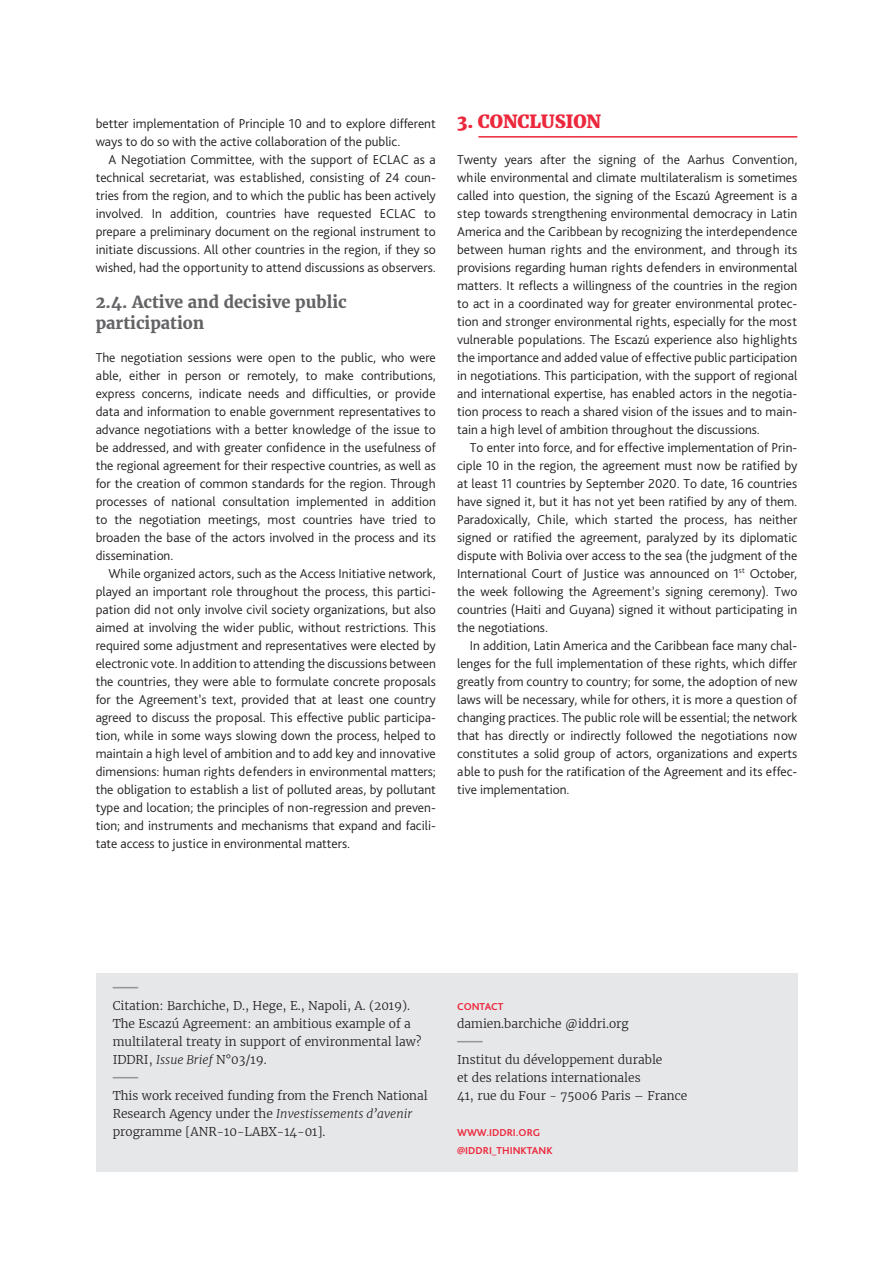
<style>
.page{position:relative;width:893px;height:1263px;background:#fff}
.page>*{position:absolute;margin:0;border:0;box-sizing:border-box;transform-origin:0 0}
.t1{font:900 18px "Merriweather";color:#ed283c}
.t2{font:700 16.5px/21px "Merriweather";color:#636366}
.t3{font:300 13.5px/18px "Bliss Pro";color:#231f20;text-align:justify}
.t4{font:300 12px/18px "Merriweather";color:#231f20}
.t5{font:700 10.5px/18px "Bliss Pro";color:#ed283c}
.s1{font-style:italic}
</style>
<div class="page">
<div style="left:96px;top:974px;width:701px;height:198px;background:#e6e7e9"></div>
<svg style="left:113px;top:987px;width:25px;height:1px"></svg>
<svg style="left:113px;top:1077px;width:25px;height:1px"></svg>
<svg style="left:457px;top:1041px;width:26px;height:1px"></svg>
<hr style="left:478px;top:136px;width:319px;height:2px;background:#ed283c">
<p class="t3" style="left:96px;top:114px;width:342px">better implementation of Principle 10 and to explore different ways to do so with the active collaboration of the public.</p>
<p class="t3" style="left:96px;top:150px;width:342px;text-indent:13px">A Negotiation Committee, with the support of ECLAC as a technical secretariat, was established, consisting of 24 coun&shy;tries from the region, and to which the public has been actively involved. In addition, countries have requested ECLAC to prepare a preliminary document on the regional instrument to initiate discussions. All other countries in the region, if they so wished, had the opportunity to attend discussions as observers.</p>
<p class="t2" style="left:96px;top:291px;width:253px">2.4. Active and decisive public participation</p>
<p class="t3" style="left:96px;top:348px;width:342px">The negotiation sessions were open to the public, who were able, either in person or remotely, to make contributions, express concerns, indicate needs and difficulties, or provide data and information to enable government representatives to advance negotiations with a better knowledge of the issue to be addressed, and with greater confidence in the usefulness of the regional agreement for their respective countries, as well as for the creation of common standards for the region. Through processes of national consultation implemented in addition to the negotiation meetings, most countries have tried to broaden the base of the actors involved in the process and its dissemination.</p>
<p class="t3" style="left:96px;top:564px;width:342px;text-indent:13px">While organized actors, such as the Access Initiative network, played an important role throughout the process, this partici&shy;pation did not only involve civil society organizations, but also aimed at involving the wider public, without restrictions. This required some adjustment and representatives were elected by electronic vote. In addition to attending the discussions between the countries, they were able to formulate concrete proposals for the Agreement’s text, provided that at least one country agreed to discuss the proposal. This effective public participa&shy;tion, while in some ways slowing down the process, helped to maintain a high level of ambition and to add key and innovative dimensions: human rights defenders in environmental matters; the obligation to establish a list of polluted areas, by pollutant type and location; the principles of non-regression and preven&shy;tion; and instruments and mechanisms that expand and facili&shy;tate access to justice in environmental matters.</p>
<h1 class="t1" style="left:457px;top:109px;width:146px">3. CONCLUSION</h1>
<p class="t3" style="left:457px;top:150px;width:342px">Twenty years after the signing of the Aarhus Convention, while environmental and climate multilateralism is sometimes called into question, the signing of the Escazú Agreement is a step towards strengthening environmental democracy in Latin America and the Caribbean by recognizing the interdependence between human rights and the environment, and through its provisions regarding human rights defenders in environmental matters. It reflects a willingness of the countries in the region to act in a coordinated way for greater environmental protec&shy;tion and stronger environmental rights, especially for the most vulnerable populations. The Escazú experience also highlights the importance and added value of effective public participation in negotiations. This participation, with the support of regional and international expertise, has enabled actors in the negotia&shy;tion process to reach a shared vision of the issues and to main&shy;tain a high level of ambition throughout the discussions.</p>
<p class="t3" style="left:457px;top:438px;width:342px;text-indent:13px">To enter into force, and for effective implementation of Prin&shy;ciple 10 in the region, the agreement must now be ratified by at least 11 countries by September 2020. To date, 16 countries have signed it, but it has not yet been ratified by any of them.<br>Paradoxically, Chile, which started the process, has neither signed or ratified the agreement, paralyzed by its diplomatic dispute with Bolivia over access to the sea (the judgment of the International Court of Justice was announced on 1<sup>st</sup> October, the week following the Agreement’s signing ceremony). Two countries (Haiti and Guyana) signed it without participating in the negotiations.</p>
<p class="t3" style="left:457px;top:636px;width:342px;text-indent:13px">In addition, Latin America and the Caribbean face many chal&shy;lenges for the full implementation of these rights, which differ greatly from country to country; for some, the adoption of new laws will be necessary, while for others, it is more a question of changing practices. The public role will be essential; the network that has directly or indirectly followed the negotiations now constitutes a solid group of actors, organizations and experts able to push for the ratification of the Agreement and its effec&shy;tive implementation.</p>
<p class="t4" style="left:113px;top:996px;width:310px">Citation: Barchiche, D., Hege, E., Napoli, A. (2019).<br>The Escazú Agreement: an ambitious example of a multilateral treaty in support of environmental law?<br>IDDRI, <span class="s1">Issue Brief</span> N°03/19.</p>
<p class="t4" style="left:113px;top:1086px;width:316px">This work received funding from the French National<br>Research Agency under the <span class="s1">Investissements d’avenir </span>programme [ANR-10-LABX-14-01].</p>
<p class="t5" style="left:457px;top:997px;width:48px">CONTACT</p>
<p class="t4" style="left:457px;top:1014px;width:173px">damien.barchiche @iddri.org</p>
<p class="t4" style="left:457px;top:1050px;width:232px">Institut du développement durable<br>et des relations internationales<br>41, rue du Four - 75006 Paris – France</p>
<p class="t5" style="left:457px;top:1123px;width:97px">WWW.IDDRI.ORG @IDDRI_THINKTANK</p>
</div>
